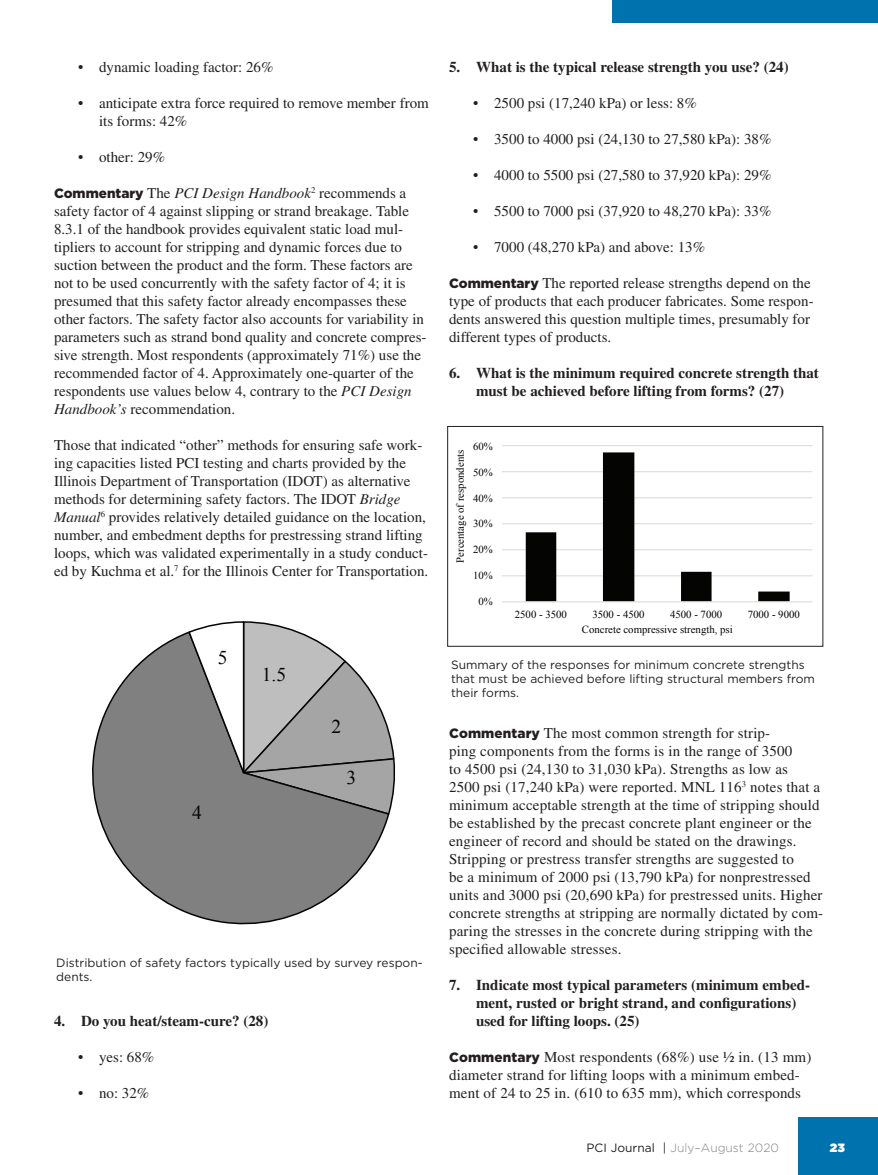
<style>
.page{position:relative;width:878px;height:1175px;background:#fff}
.page>*{position:absolute;margin:0;border:0;box-sizing:border-box;transform-origin:0 0}
.t1{font:19.5px "Times New Roman";color:#040503}
.Body{font:15px/18px "Times LT Std";color:#231f20}
.t2{font:700 15px/18px "Times LT Std";color:#231f20;text-align:center}
.Figure_caption_black{font:12px/14.4px "Gotham";color:#231f20}
.t3{font:300 12px "Gotham";color:#808285}
.t4{font:900 12px "Gotham";color:#fff}
.t5{font:10.8px "Times New Roman";color:#040503}
.s1{font-family:"Gotham";font-weight:900;font-size:13.5px}
.s2{font-style:italic}
.s3{font-weight:400;color:#231f20}
</style>
<div class="page">
<div style="left:612px;top:0;width:266px;height:23px;background:#0073ae"></div>
<div style="left:798px;top:1117px;width:80px;height:57px;background:#0073ae"></div>
<svg style="left:92px;top:632px;width:297px;height:293px"></svg>
<svg style="left:187px;top:621px;width:208px;height:195px"></svg>
<hr style="left:502px;top:575px;width:310px;height:1px;background:#dad9d8">
<hr style="left:502px;top:549px;width:310px;height:1px;background:#dad9d8">
<hr style="left:502px;top:523px;width:310px;height:1px;background:#dad9d8">
<hr style="left:502px;top:497px;width:310px;height:1px;background:#dad9d8">
<hr style="left:502px;top:471px;width:310px;height:1px;background:#dad9d8">
<hr style="left:502px;top:445px;width:310px;height:1px;background:#dad9d8">
<svg style="left:525px;top:452px;width:264px;height:149px"></svg>
<hr style="left:502px;top:601px;width:310px;height:1px;background:#dad9d8">
<div style="left:447px;top:426px;width:376px;height:220px;border:1px solid #231f20"></div>
<p class="Body" style="left:78px;top:58px;width:197px">• dynamic loading factor: 26%</p>
<p class="Body" style="left:99px;top:94px;width:331px;text-indent:-21px">• anticipate extra force required to remove member from its forms: 42%</p>
<p class="Body" style="left:78px;top:148px;width:89px">• other: 29%</p>
<p class="Body" style="left:54px;top:184px;width:374px"><span class="s1">Commentary</span> The <span class="s2">PCI Design Handbook</span><sup>2</sup> recommends a safety factor of 4 against slipping or strand breakage. Table 8.3.1 of the handbook provides equivalent static load mul&shy;tipliers to account for stripping and dynamic forces due to suction between the product and the form. These factors are not to be used concurrently with the safety factor of 4; it is presumed that this safety factor already encompasses these other factors. The safety factor also accounts for variability in parameters such as strand bond quality and concrete compres&shy;sive strength. Most respondents (approximately 71%) use the recommended factor of 4. Approximately one-quarter of the respondents use values below 4, contrary to the <span class="s2">PCI Design Handbook’s</span> recommendation.</p>
<p class="Body" style="left:54px;top:436px;width:376px">Those that indicated “other” methods for ensuring safe work&shy;ing capacities listed PCI testing and charts provided by the Illinois Department of Transportation (IDOT) as alternative methods for determining safety factors. The IDOT <span class="s2">Bridge Manual</span><sup>6</sup> provides relatively detailed guidance on the location, number, and embedment depths for prestressing strand lifting loops, which was validated experimentally in a study conduct&shy;ed by Kuchma et al.<sup>7</sup> for the Illinois Center for Transportation.</p>
<p class="t1" style="left:218px;top:644px;width:11px">5</p>
<p class="t1" style="left:262px;top:661px;width:26px">1.5</p>
<p class="t1" style="left:192px;top:799px;width:11px">4</p>
<p class="t1" style="left:331px;top:713px;width:11px">2</p>
<p class="t1" style="left:346px;top:764px;width:11px">3</p>
<p class="Figure_caption_black" style="left:56px;top:955px;width:368px">Distribution of safety factors typically used by survey respon&shy;dents.</p>
<p class="t2" style="left:54px;top:1012px;width:216px">4. Do you heat/steam-cure? (28)</p>
<p class="Body" style="left:78px;top:1048px;width:78px">• yes: 68%</p>
<p class="Body" style="left:78px;top:1084px;width:73px">• no: 32%</p>
<p class="t2" style="left:449px;top:58px;width:341px">5. What is the typical release strength you use? (24)</p>
<p class="Body" style="left:473px;top:94px;width:225px">• 2500 psi (17,240 kPa) or less: 8%</p>
<p class="Body" style="left:473px;top:130px;width:300px">• 3500 to 4000 psi (24,130 to 27,580 kPa): 38%</p>
<p class="Body" style="left:473px;top:166px;width:300px">• 4000 to 5500 psi (27,580 to 37,920 kPa): 29%</p>
<p class="Body" style="left:473px;top:202px;width:300px">• 5500 to 7000 psi (37,920 to 48,270 kPa): 33%</p>
<p class="Body" style="left:473px;top:238px;width:233px">• 7000 (48,270 kPa) and above: 13%</p>
<p class="Body" style="left:449px;top:274px;width:366px"><span class="s1">Commentary</span> The reported release strengths depend on the type of products that each producer fabricates. Some respon&shy;dents answered this question multiple times, presumably for different types of products.</p>
<p class="t2" style="left:449px;top:364px;width:371px">6. What is the minimum required concrete strength that must be achieved before lifting from forms? (27)</p>
<p class="t5" style="left:473px;top:439px;width:21px">60%</p>
<p class="t5" style="left:453px;top:563px;width:115px;rotate:-90deg">Percentage of respondents</p>
<p class="t5" style="left:473px;top:465px;width:21px">50%</p>
<p class="t5" style="left:473px;top:491px;width:21px">40%</p>
<p class="t5" style="left:473px;top:516px;width:21px">30%</p>
<p class="t5" style="left:473px;top:542px;width:21px">20%</p>
<p class="t5" style="left:473px;top:568px;width:21px">10%</p>
<p class="t5" style="left:478px;top:594px;width:16px">0%</p>
<p class="t5" style="left:515px;top:607px;width:54px">2500 - 3500</p>
<p class="t5" style="left:592px;top:607px;width:54px">3500 - 4500</p>
<p class="t5" style="left:670px;top:607px;width:54px">4500 - 7000</p>
<p class="t5" style="left:747px;top:607px;width:54px">7000 - 9000</p>
<p class="t5" style="left:582px;top:622px;width:152px">Concrete compressive strength, psi</p>
<p class="Figure_caption_black" style="left:451px;top:657px;width:365px">Summary of the responses for minimum concrete strengths that must be achieved before lifting structural members from their forms.</p>
<p class="Body" style="left:449px;top:724px;width:375px"><span class="s1">Commentary</span> The most common strength for strip-<br>ping components from the forms is in the range of 3500<br>to 4500 psi (24,130 to 31,030 kPa). Strengths as low as<br>2500 psi (17,240 kPa) were reported. MNL 116<sup>3</sup> notes that a minimum acceptable strength at the time of stripping should be established by the precast concrete plant engineer or the engineer of record and should be stated on the drawings.<br>Stripping or prestress transfer strengths are suggested to<br>be a minimum of 2000 psi (13,790 kPa) for nonprestressed units and 3000 psi (20,690 kPa) for prestressed units. Higher concrete strengths at stripping are normally dictated by com&shy;paring the stresses in the concrete during stripping with the specified allowable stresses.</p>
<p class="t2" style="left:476px;top:976px;width:335px;text-align:left;text-indent:-27px">7. Indicate most typical parameters (minimum embed&shy;ment, rusted or bright strand, and configurations) used for lifting loops. (25)</p>
<p class="Body" style="left:449px;top:1048px;width:364px"><span class="s1">Commentary</span> Most respondents (68%) use ½ in. (13 mm) diameter strand for lifting loops with a minimum embed&shy;ment of 24 to 25 in. (610 to 635 mm), which corresponds</p>
<p class="t3" style="left:586px;top:1140px;width:194px"><span class="s3">PCI Journal</span> <span class="s3">|</span> July–August 2020</p>
<p class="t4" style="left:829px;top:1139px;width:17px">23</p>
</div>
